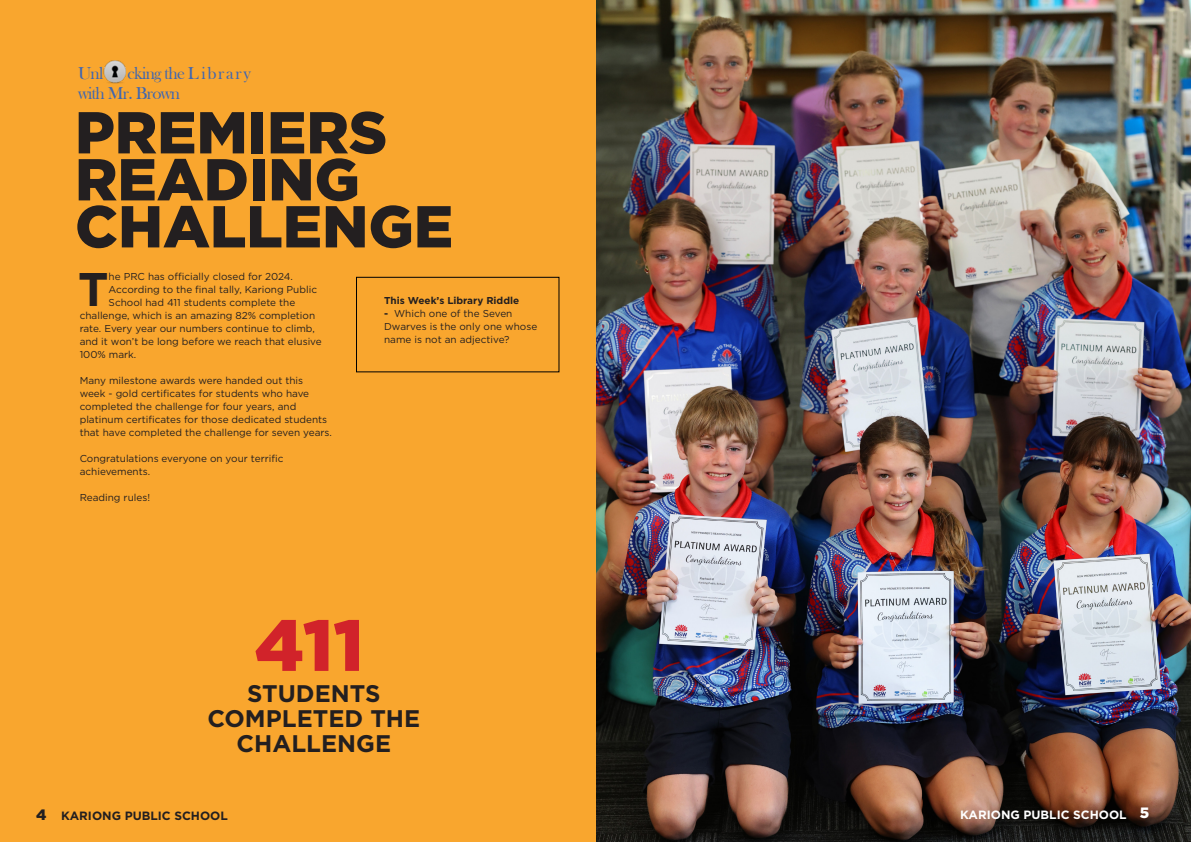
<style>
.page{position:relative;width:1191px;height:842px;background:#fff}
.page>*{position:absolute;margin:0;border:0;box-sizing:border-box;transform-origin:0 0}
.t1{font:900 72.3px "Gotham";color:#d1232a}
.t2{font:900 59px/47px "Gotham";color:#231f20}
.t3{font:700 47.1px "Gotham";color:#231f20}
.t4{font:700 24px/25px "Gotham";color:#231f20;text-align:center}
.t5{font:17.7px "Bask Old Face";letter-spacing:-.04em;color:#3e66b1}
.t6{font:17.7px "Bask Old Face";letter-spacing:.03em;color:#3e66b1}
.t7{font:700 12px "Gotham";color:#231f20}
.t8{font:700 12px "Gotham";color:#fff}
.t9{font:10px/13px "Gotham";color:#231f20}
.t10{font:700 10px "Gotham";color:#231f20}
.s1{font-weight:700}
.s2{font-weight:900;font-size:15px}
</style>
<div class="page">
<div style="left:0;top:0;width:595px;height:842px;background:#f9a62e"></div>
<img style="left:596px;top:0;width:595px;height:842px">
<img style="left:104px;top:60px;width:22px;height:24px">
<div style="left:356px;top:277px;width:203px;height:95px;border:1px solid #000"></div>
<p class="t5" style="left:78px;top:63px;width:27px">Unl</p>
<p class="t6" style="left:127px;top:63px;width:125px">cking the Library</p>
<p class="t5" style="left:78px;top:83px;width:104px">with Mr. Brown</p>
<p class="t2" style="left:75px;top:108px;width:380px">PREMIERS<br>READING<br>CHALLENGE</p>
<p class="t3" style="left:78px;top:258px;width:32px">T</p>
<p class="t9" style="left:109px;top:270px;width:186px">he PRC has officially closed for 2024.</p>
<p class="t9" style="left:109px;top:283px;width:210px">According to the final tally, Kariong Public</p>
<p class="t9" style="left:109px;top:296px;width:188px">School had 411 students complete the</p>
<p class="t9" style="left:80px;top:309px;width:237px">challenge, which is an amazing 82% completion</p>
<p class="t9" style="left:80px;top:322px;width:237px">rate. Every year our numbers continue to climb,</p>
<p class="t9" style="left:80px;top:335px;width:243px">and it won’t be long before we reach that elusive</p>
<p class="t9" style="left:80px;top:348px;width:58px">100% mark.</p>
<p class="t9" style="left:80px;top:374px;width:254px">Many milestone awards were handed out this<br>week - gold certificates for students who have completed the challenge for four years, and platinum certificates for those dedicated students that have completed the challenge for seven years.</p>
<p class="t9" style="left:80px;top:452px;width:205px">Congratulations everyone on your terrific achievements.</p>
<p class="t9" style="left:80px;top:491px;width:72px">Reading rules!</p>
<p class="t10" style="left:384px;top:293px;width:137px">This Week’s Library Riddle</p>
<p class="t9" style="left:384px;top:306px;width:155px"><span class="s1">-</span> Which one of the Seven<br>Dwarves is the only one whose name is not an adjective?</p>
<p class="t1" style="left:254px;top:595px;width:111px">411</p>
<p class="t4" style="left:207px;top:681px;width:214px">STUDENTS<br>COMPLETED THE</p>
<p class="t4" style="left:236px;top:731px;width:156px">CHALLENGE</p>
<p class="t7" style="left:36px;top:807px;width:193px"><span class="s2">4</span> KARIONG PUBLIC SCHOOL</p>
<p class="t8" style="left:960px;top:806px;width:191px">KARIONG PUBLIC SCHOOL <span class="s2">5</span></p>
</div>
